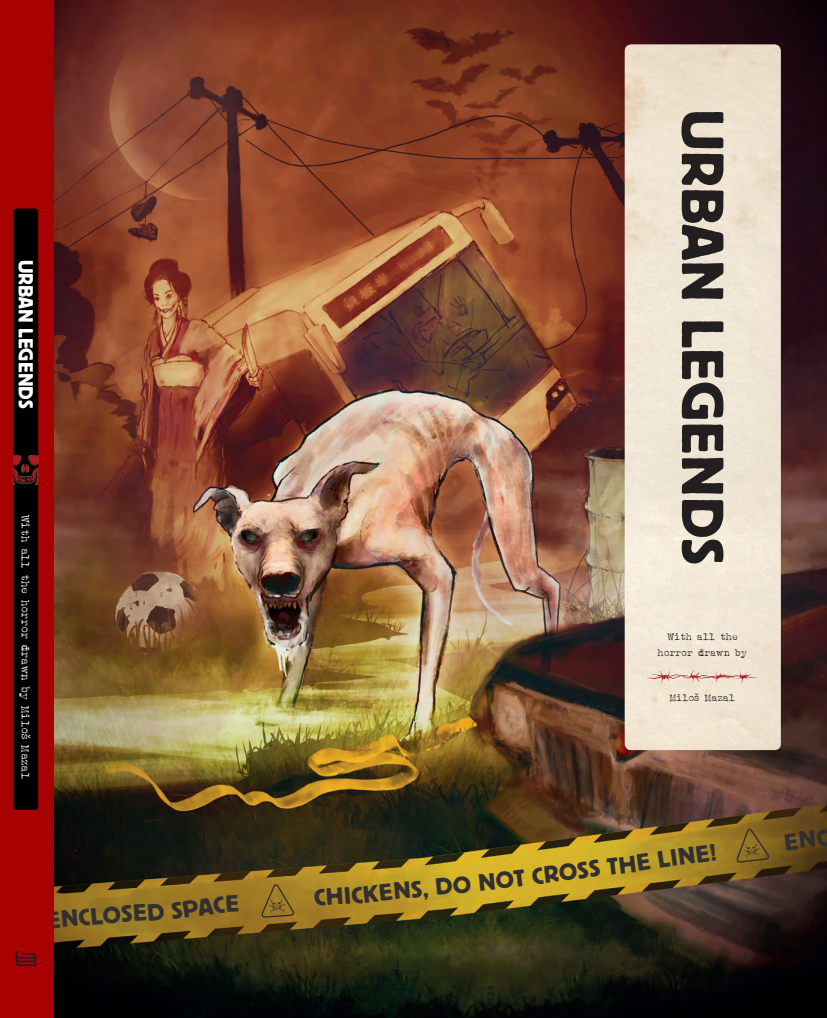
<style>
.page{position:relative;width:827px;height:1018px;background:#fff}
.page>*{position:absolute;margin:0;border:0;box-sizing:border-box;transform-origin:0 0}
.t1{font:61.75px "Block TOT";color:#231f20;scale:1.05 1}
.t2{font:24.75px "Block TOT";color:#312f30;scale:1.1 1}
.t3{font:21.25px "Block TOT";color:#fff}
.t4{font:11.25px "Albertsthal Typewriter";letter-spacing:-.005em;color:#fff}
.t5{font:10px "Albertsthal Typewriter";color:#231f20}
</style>
<div class="page">
<img style="left:54px;top:0;width:773px;height:1017px">
<svg style="left:261px;top:882px;width:34px;height:37px"></svg>
<svg style="left:735px;top:827px;width:35px;height:38px"></svg>
<img style="left:268px;top:895px;width:19px;height:18px">
<img style="left:742px;top:839px;width:19px;height:19px">
<div style="left:0;top:0;width:54px;height:1017px;background:#a80101"></div>
<svg style="left:16px;top:951px;width:20px;height:14px"></svg>
<div style="left:13px;top:208px;width:25px;height:601px;background:#000;border-radius:4px"></div>
<img style="left:13px;top:451px;width:25px;height:33px">
<img style="left:625px;top:44px;width:155px;height:706px">
<img style="left:640px;top:667px;width:123px;height:21px">
<svg style="left:54px;top:894px;width:185px;height:34px;background:#997824"></svg>
<svg style="left:363px;top:880px;width:59px;height:22px"></svg>
<svg style="left:636px;top:849px;width:35px;height:21px"></svg>
<svg style="left:784px;top:828px;width:43px;height:22px"></svg>
<p class="t3" style="left:37px;top:259px;width:150px;rotate:90deg">URBAN LEGENDS</p>
<p class="t4" style="left:32px;top:514px;width:267px;rotate:90deg">With all the horror drawn by Miloš Mazal</p>
<h2 class="t2" style="left:313px;top:884px;width:46px;rotate:-4deg">CHIC</h2>
<p class="t1" style="left:736px;top:110px;width:435px;rotate:90deg">URBAN LEGENDS</p>
<p class="t5" style="left:667px;top:630px;width:72px">With all the</p>
<p class="t5" style="left:658px;top:647px;width:91px">horror drawn by</p>
<p class="t5" style="left:670px;top:692px;width:67px">Miloš Mazal</p>
<h2 class="t2" style="left:494px;top:867px;width:130px;rotate:-7deg">OT CROSS TH</h2>
<h2 class="t2" style="left:421px;top:875px;width:68px;rotate:-6deg">, DON</h2>
<h2 class="t2" style="left:668px;top:844px;width:44px;rotate:-8deg">INE!</h2>
</div>
